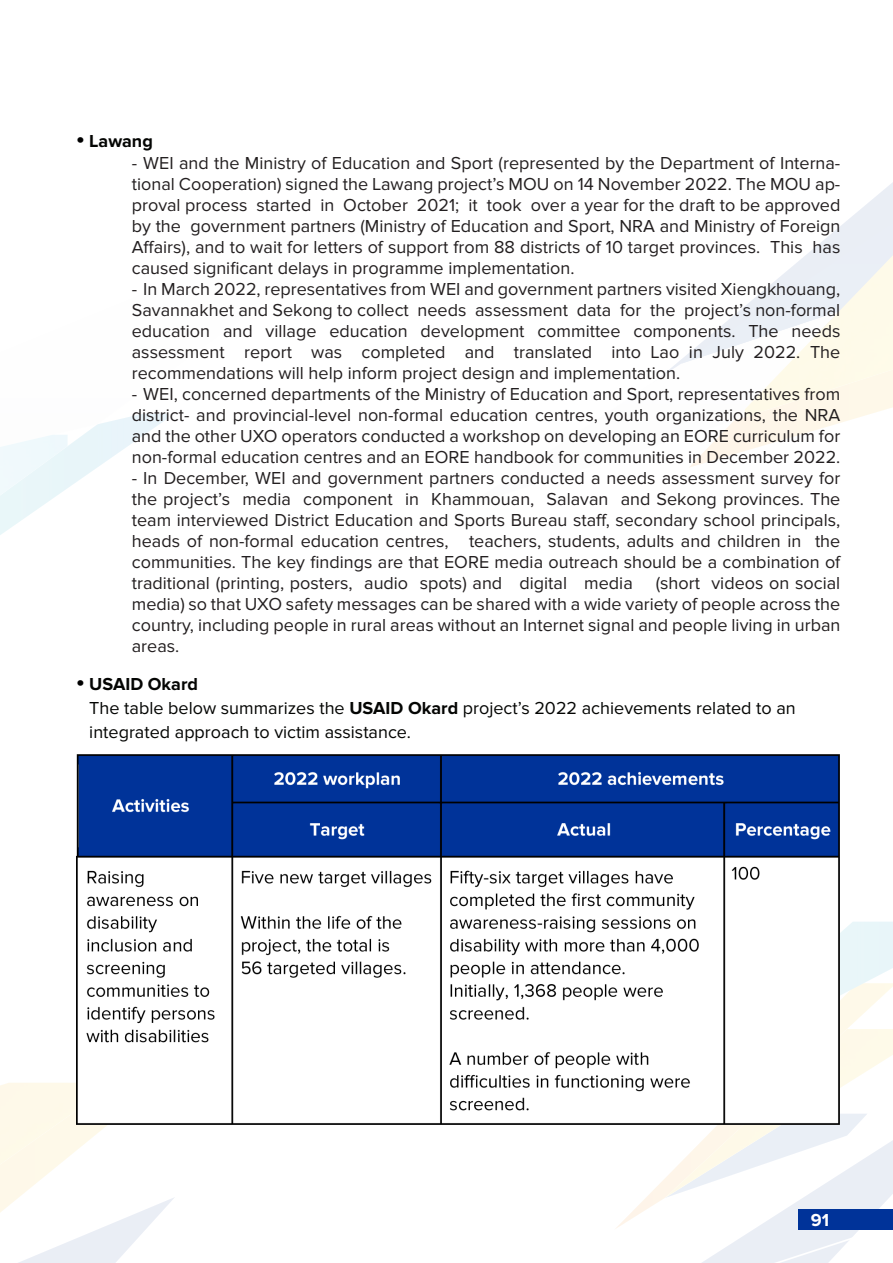
<style>
.page{position:relative;width:893px;height:1263px;background:#fff}
.page>*{position:absolute;margin:0;border:0;box-sizing:border-box;transform-origin:0 0}
.t1{font:700 21px "Times New Roman";color:#000}
.t2{font:18px/21px "Proxima Nova";color:#231f20;text-align:justify}
.t3{font:18px "Proxima Nova";color:#040503}
.t4{font:700 18px "Proxima Nova";color:#040503}
.t5{font:700 18px "Proxima Nova";color:#fff}
.s1{font-weight:700}
</style>
<div class="page">
<svg style="left:854px;top:182px;width:39px;height:33px"></svg>
<svg style="left:0;top:447px;width:126px;height:88px"></svg>
<img style="left:0;top:435px;width:65px;height:60px">
<img style="left:745px;top:242px;width:148px;height:175px">
<svg style="left:614px;top:1124px;width:51px;height:104px"></svg>
<img style="left:666px;top:1076px;width:201px;height:119px">
<svg style="left:0;top:1083px;width:180px;height:180px"></svg>
<svg style="left:681px;top:1132px;width:212px;height:131px"></svg>
<svg style="left:839px;top:921px;width:54px;height:155px"></svg>
<div style="left:798px;top:1209px;width:95px;height:20px;background:#039"></div>
<img style="left:76px;top:754px;width:763px;height:370px">
<p class="t4" style="left:89px;top:131px;width:65px">Lawang</p>
<p class="t1" style="left:77px;top:125px;width:9px">•</p>
<p class="t2" style="left:132px;top:153px;width:710px">- WEI and the Ministry of Education and Sport (represented by the Department of Interna&shy;tional Cooperation) signed the Lawang project’s MOU on 14 November 2022. The MOU ap&shy;proval process started in October 2021; it took over a year for the draft to be approved by the government partners (Ministry of Education and Sport, NRA and Ministry of Foreign Affairs), and to wait for letters of support from 88 districts of 10 target provinces. This has caused significant delays in programme implementation.</p>
<p class="t2" style="left:132px;top:279px;width:710px">- In March 2022, representatives from WEI and government partners visited Xiengkhouang, Savannakhet and Sekong to collect needs assessment data for the project’s non-formal education and village education development committee components. The needs assessment report was completed and translated into Lao in July 2022. The recommendations will help inform project design and implementation.</p>
<p class="t2" style="left:132px;top:384px;width:710px">- WEI, concerned departments of the Ministry of Education and Sport, representatives from district- and provincial-level non-formal education centres, youth organizations, the NRA and the other UXO operators conducted a workshop on developing an EORE curriculum for non-formal education centres and an EORE handbook for communities in December 2022.</p>
<p class="t2" style="left:132px;top:468px;width:710px">- In December, WEI and government partners conducted a needs assessment survey for the project’s media component in Khammouan, Salavan and Sekong provinces. The team interviewed District Education and Sports Bureau staff, secondary school principals, heads of non-formal education centres, teachers, students, adults and children in the communities. The key findings are that EORE media outreach should be a combination of traditional (printing, posters, audio spots) and digital media</p>
<p class="t2" style="left:132px;top:573px;width:710px;text-indent:524px">(short videos on social media) so that UXO safety messages can be shared with a wide variety of people across the country, including people in rural areas without an Internet signal and people living in urban areas.</p>
<p class="t4" style="left:89px;top:673px;width:110px">USAID Okard</p>
<p class="t3" style="left:89px;top:697px;width:708px">The table below summarizes the <span class="s1">USAID Okard</span> project’s 2022 achievements related to an</p>
<p class="t3" style="left:89px;top:721px;width:323px">integrated approach to victim assistance.</p>
<p class="t1" style="left:77px;top:667px;width:9px">•</p>
<p class="t5" style="left:811px;top:1210px;width:20px">91</p>
</div>
